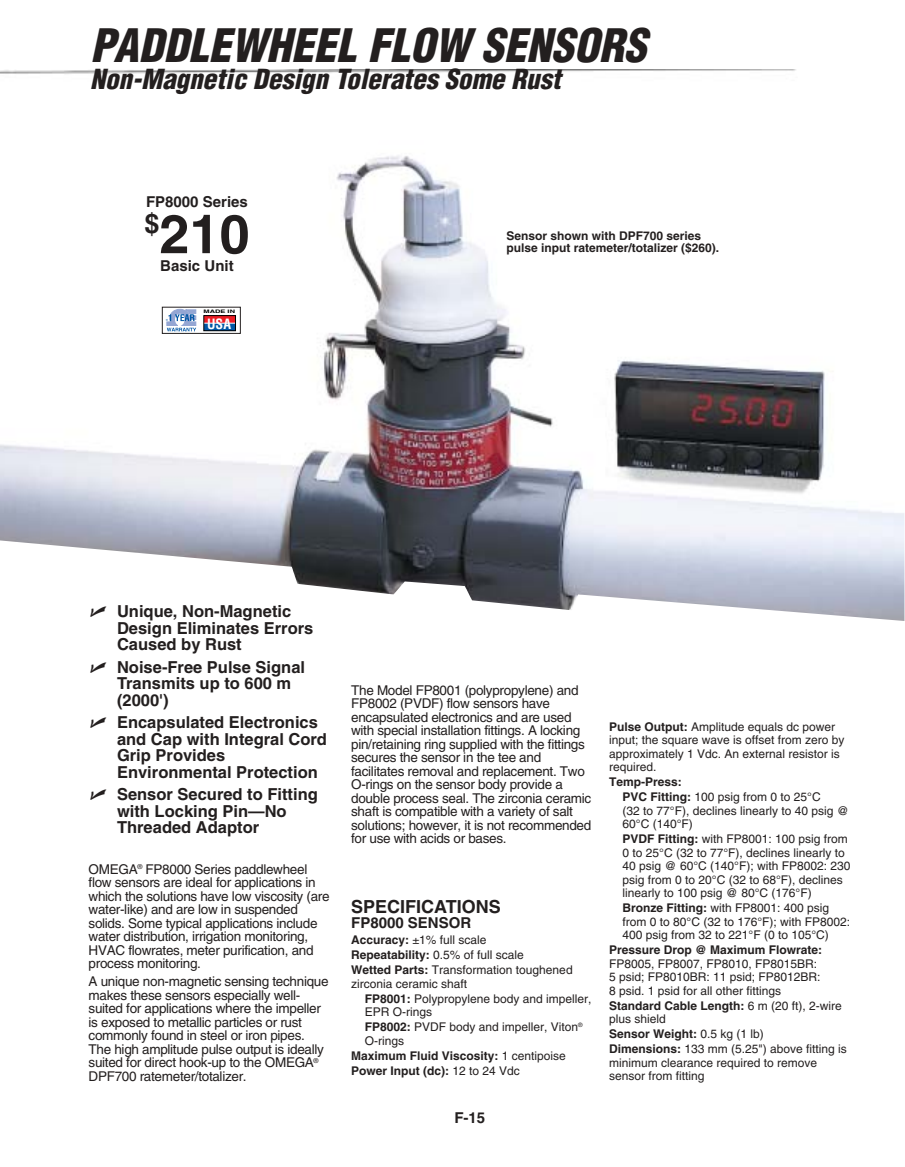
<style>
.page{position:relative;width:905px;height:1167px;background:#fff}
.page>*{position:absolute;margin:0;border:0;box-sizing:border-box;transform-origin:0 0}
.t1{font:700 54px "Helvetica";color:#231f1f}
.t2{font:italic 900 condensed 45px "Helvetica";color:#231f1f}
.t3{font:italic 900 condensed 27px "Helvetica";color:#231f1f}
.t4{font:700 18px "Helvetica";color:#231f1f}
.t5{font:700 16.5px/16.5px "Helvetica";color:#231f1f}
.t6{font:700 15px "Helvetica";color:#231f1f}
.t7{font:700 condensed 13.8px "Helvetica";color:#fff}
.t8{font:13.5px/13.5px "Helvetica";letter-spacing:-.02em;color:#231f1f}
.t9{font:12px/13.5px "Helvetica";color:#231f1f}
.t10{font:700 12px/15px "Helvetica";color:#231f1f}
.t11{font:700 4.8px "Helvetica";color:#000;scale:1.56 1}
.s1{font-weight:700}
.s2{font-weight:400}
</style>
<div class="page">
<img style="left:1px;top:70px;width:903px;height:551px">
<svg style="left:166px;top:309px;width:30px;height:22px"></svg>
<div style="left:204px;top:316px;width:31px;height:7px;background:#ee1c24"></div>
<div style="left:204px;top:323px;width:31px;height:8px;background:#0056a4"></div>
<hr style="left:204px;top:323px;width:31px;height:1px;background:#fff">
<div style="left:203px;top:315px;width:33px;height:16px;border:1px solid #000"></div>
<div style="left:162px;top:307px;width:78px;height:27px;border:1px solid #231f1f"></div>
<svg style="left:90px;top:607px;width:16px;height:10px"></svg>
<h2 class="t2" style="left:90px;top:28px;width:557px">PADDLEWHEEL FLOW SENSORS</h2>
<h3 class="t3" style="left:90px;top:69px;width:472px">Non-Magnetic Design Tolerates Some Rust</h3>
<p class="t6" style="left:146px;top:196px;width:103px">FP8000 Series</p>
<h1 class="t1" style="left:144px;top:214px;width:107px"><sup>$</sup>210</h1>
<p class="t6" style="left:160px;top:260px;width:75px">Basic Unit</p>
<p class="t11" style="left:203px;top:310px;width:22px">MADE IN</p>
<p class="t7" style="left:207px;top:318px;width:25px">USA</p>
<p class="t10" style="left:506px;top:231px;width:214px;line-height:12px">Sensor shown with DPF700 series pulse input ratemeter/totalizer ($260).</p>
<p class="t5" style="left:117px;top:605px;width:198px">Unique, Non-Magnetic<br>Design Eliminates Errors<br>Caused by Rust</p>
<p class="t5" style="left:117px;top:660px;width:189px">Noise-Free Pulse Signal<br>Transmits up to 600 m (2000')</p>
<p class="t5" style="left:117px;top:716px;width:211px">Encapsulated Electronics and Cap with Integral Cord<br>Grip Provides<br>Environmental Protection</p>
<p class="t5" style="left:117px;top:788px;width:202px">Sensor Secured to Fitting with Locking Pin—No<br>Threaded Adaptor</p>
<p class="t8" style="left:89px;top:864px;width:242px">OMEGA<sup>®</sup> FP8000 Series paddlewheel flow sensors are ideal for applications in which the solutions have low viscosity (are water-like) and are low in suspended solids. Some typical applications include water distribution, irrigation monitoring, HVAC flowrates, meter purification, and process monitoring.</p>
<p class="t8" style="left:89px;top:976px;width:241px">A unique non-magnetic sensing technique makes these sensors especially well&shy;suited for applications where the impeller is exposed to metallic particles or rust commonly found in steel or iron pipes.<br>The high amplitude pulse output is ideally suited for direct hook-up to the OMEGA<sup>® </sup>DPF700 ratemeter/totalizer.</p>
<p class="t8" style="left:351px;top:684px;width:242px">The Model FP8001 (polypropylene) and FP8002 (PVDF) flow sensors have encapsulated electronics and are used with special installation fittings. A locking pin/retaining ring supplied with the fittings secures the sensor in the tee and facilitates removal and replacement. Two O-rings on the sensor body provide a double process seal. The zirconia ceramic shaft is compatible with a variety of salt solutions; however, it is not recommended for use with acids or bases.</p>
<h3 class="t4" style="left:351px;top:900px;width:151px">SPECIFICATIONS</h3>
<p class="t6" style="left:351px;top:917px;width:122px">FP8000 SENSOR</p>
<p class="t9" style="left:351px;top:934px;width:223px;line-height:15px"><span class="s1">Accuracy:</span> ±1% full scale<br><span class="s1">Repeatability:</span> 0.5% of full scale<br><span class="s1">Wetted Parts:</span> Transformation toughened</p>
<p class="t9" style="left:364px;top:977px;width:228px;line-height:15px;text-indent:-14px">zirconia ceramic shaft<br><span class="s1">FP8001:</span> Polypropylene body and impeller,</p>
<p class="t9" style="left:364px;top:1006px;width:219px;line-height:15px">EPR O-rings<br><span class="s1">FP8002:</span> PVDF body and impeller, Viton<sup>®</sup></p>
<p class="t10" style="left:351px;top:1034px;width:216px;text-indent:14px"><span class="s2">O-rings<br></span>Maximum Fluid Viscosity: <span class="s2">1 centipoise<br></span>Power Input (dc): <span class="s2">12 to 24 Vdc</span></p>
<p class="t6" style="left:454px;top:1112px;width:32px">F-15</p>
<p class="t9" style="left:609px;top:721px;width:237px"><span class="s1">Pulse Output:</span> Amplitude equals dc power input; the square wave is offset from zero by approximately 1 Vdc. An external resistor is required.</p>
<p class="t10" style="left:622px;top:776px;width:200px;text-indent:-14px">Temp-Press:<br>PVC Fitting: <span class="s2">100 psig from 0 to 25°C</span></p>
<p class="t9" style="left:622px;top:805px;width:228px">(32 to 77°F), declines linearly to 40 psig @<br>60°C (140°F)</p>
<p class="t9" style="left:622px;top:834px;width:229px"><span class="s1">PVDF Fitting:</span> with FP8001: 100 psig from 0 to 25°C (32 to 77°F), declines linearly to 40 psig @ 60°C (140°F); with FP8002: 230 psig from 0 to 20°C (32 to 68°F), declines linearly to 100 psig @ 80°C (176°F)</p>
<p class="t9" style="left:622px;top:903px;width:229px"><span class="s1">Bronze Fitting:</span> with FP8001: 400 psig from 0 to 80°C (32 to 176°F); with FP8002:<br>400 psig from 32 to 221°F (0 to 105°C)</p>
<p class="t10" style="left:609px;top:944px;width:215px">Pressure Drop @ Maximum Flowrate:</p>
<p class="t9" style="left:609px;top:958px;width:213px">FP8005, FP8007, FP8010, FP8015BR:<br>5 psid; FP8010BR: 11 psid; FP8012BR:<br>8 psid. 1 psid for all other fittings</p>
<p class="t9" style="left:609px;top:1000px;width:234px"><span class="s1">Standard Cable Length:</span> 6 m (20 ft), 2-wire plus shield</p>
<p class="t9" style="left:609px;top:1028px;width:239px;line-height:15px"><span class="s1">Sensor Weight:</span> 0.5 kg (1 lb)<br><span class="s1">Dimensions:</span> 133 mm (5.25") above fitting is</p>
<p class="t9" style="left:609px;top:1057px;width:210px">minimum clearance required to remove sensor from fitting</p>
</div>
